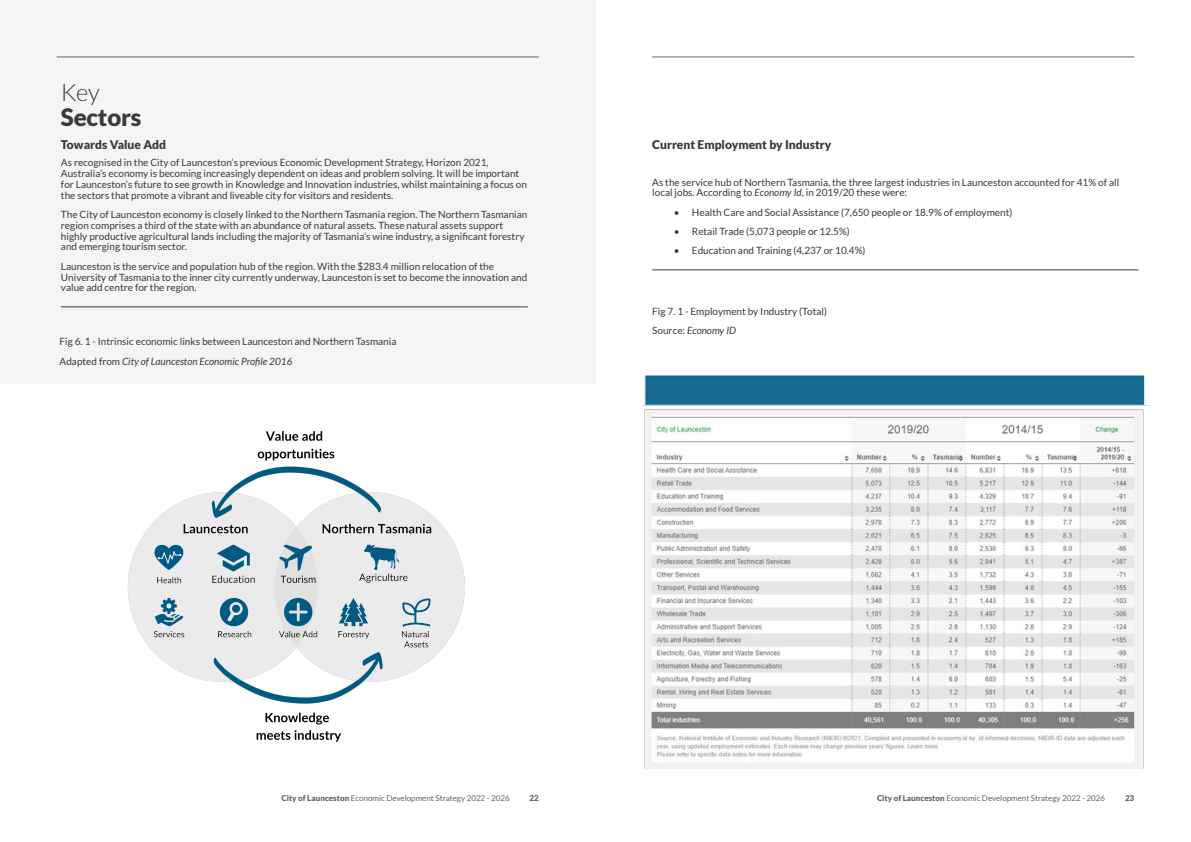
<style>
.page{position:relative;width:1191px;height:842px;background:#fff}
.page>*{position:absolute;margin:0;border:0;box-sizing:border-box;transform-origin:0 0}
.TITLE_1__TOC{font:900 24px "Lato";letter-spacing:-.01em;color:#3e3836}
.TITLE_1__TOC-2{font:300 24px "Lato";color:#3e3836}
.HEAD_2{font:900 12px "Lato";color:#3e3836}
.BODY{font:10px/10.8px "Lato";color:#3e3836}
.BODY-2{font:italic 10px "Lato";color:#3e3836}
.t1{font:8px "Lato";color:#6f625a}
.t2{font:900 8px "Lato";color:#6f625a}
.s1{font-style:normal}
.s2{font-style:italic}
.s3{font-weight:900}
</style>
<div class="page">
<div style="left:0;top:0;width:595px;height:384px;background:#f4f5f6"></div>
<hr style="left:57px;top:57px;width:482px;height:1px;background:#6f625a">
<hr style="left:652px;top:57px;width:482px;height:1px;background:#6f625a">
<img style="left:641px;top:375px;width:508px;height:394px">
<hr style="left:61px;top:307px;width:467px;height:1px;background:#3e3836">
<img style="left:127px;top:431px;width:338px;height:311px">
<hr style="left:652px;top:270px;width:486px;height:1px;background:#3e3836">
<p class="TITLE_1__TOC-2" style="left:61px;top:80px;width:40px">Key</p>
<p class="TITLE_1__TOC" style="left:61px;top:103px;width:82px">Sectors</p>
<p class="HEAD_2" style="left:61px;top:138px;width:107px">Towards Value Add</p>
<p class="BODY" style="left:61px;top:157px;width:467px">As recognised in the City of Launceston’s previous Economic Development Strategy, Horizon 2021, Australia’s economy is becoming increasingly dependent on ideas and problem solving. It will be important for Launceston’s future to see growth in Knowledge and Innovation industries, whilst maintaining a focus on the sectors that promote a vibrant and liveable city for visitors and residents.</p>
<p class="BODY" style="left:61px;top:209px;width:468px">The City of Launceston economy is closely linked to the Northern Tasmania region. The Northern Tasmanian region comprises a third of the state with an abundance of natural assets. These natural assets support highly productive agricultural lands including the majority of Tasmania’s wine industry, a significant forestry and emerging tourism sector.</p>
<p class="BODY" style="left:61px;top:261px;width:468px">Launceston is the service and population hub of the region. With the $283.4 million relocation of the<br>University of Tasmania to the inner city currently underway, Launceston is set to become the innovation and value add centre for the region.</p>
<p class="BODY" style="left:60px;top:336px;width:338px">Fig 6. 1 - Intrinsic economic links between Launceston and Northern Tasmania</p>
<p class="BODY-2" style="left:60px;top:355px;width:234px"><span class="s1">Adapted from</span> City of Launceston Economic Profile 2016</p>
<p class="HEAD_2" style="left:652px;top:138px;width:181px">Current Employment by Industry</p>
<p class="BODY" style="left:652px;top:176px;width:468px">As the service hub of Northern Tasmania, the three largest industries in Launceston accounted for 41% of all local jobs. According to <span class="s2">Economy Id</span>, in 2019/20 these were:</p>
<p class="BODY" style="left:674px;top:207px;width:340px">• Health Care and Social Assistance (7,650 people or 18.9% of employment)</p>
<p class="BODY" style="left:674px;top:226px;width:178px">• Retail Trade (5,073 people or 12.5%)</p>
<p class="BODY" style="left:674px;top:245px;width:193px">• Education and Training (4,237 or 10.4%)</p>
<p class="BODY" style="left:652px;top:305px;width:176px">Fig 7. 1 - Employment by Industry (Total)</p>
<p class="BODY-2" style="left:652px;top:325px;width:85px"><span class="s1">Source:</span> Economy ID</p>
<p class="t1" style="left:281px;top:793px;width:230px"><span class="s3">City of Launceston</span> Economic Development Strategy 2022 - 2026</p>
<p class="t2" style="left:529px;top:793px;width:11px">22</p>
<p class="t1" style="left:877px;top:793px;width:230px"><span class="s3">City of Launceston</span> Economic Development Strategy 2022 - 2026</p>
<p class="t2" style="left:1125px;top:793px;width:11px">23</p>
</div>
